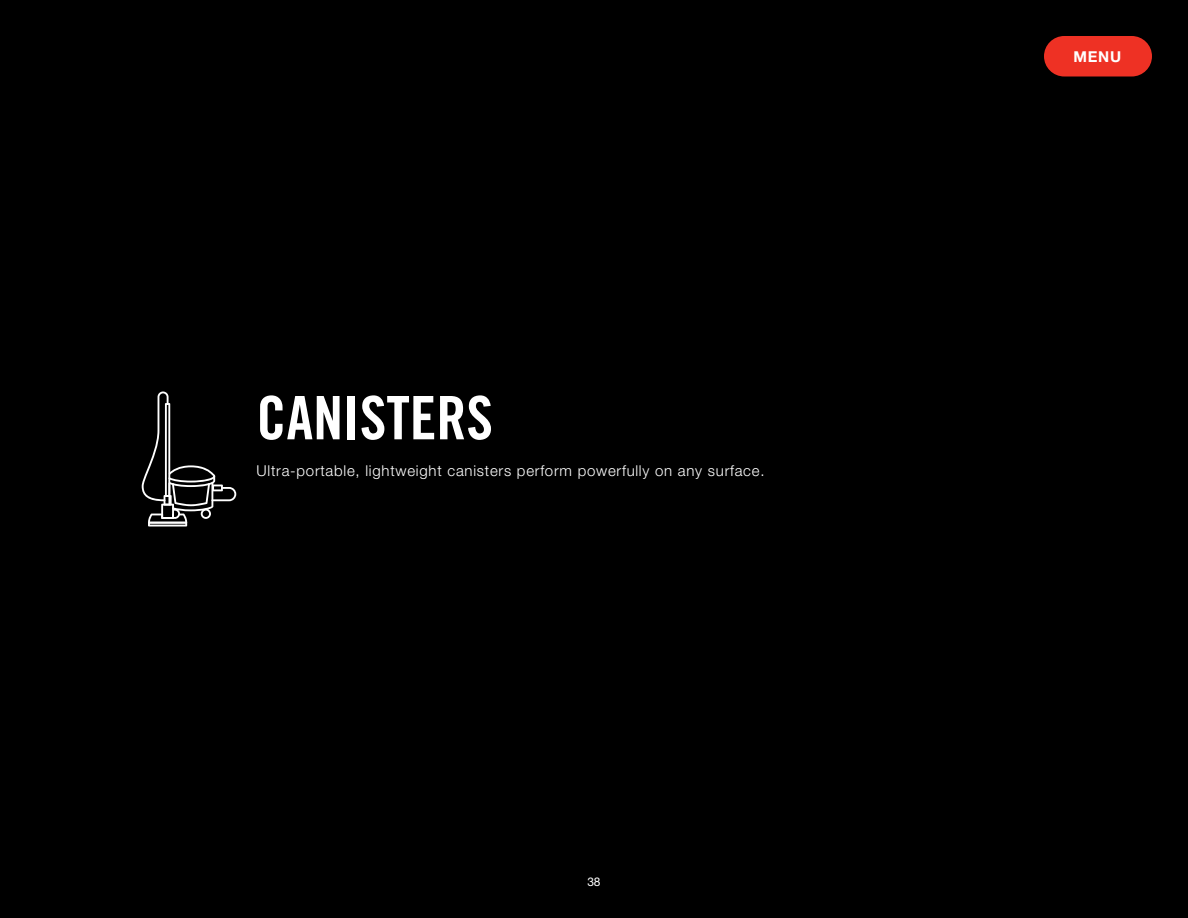
<style>
.page{position:relative;width:1188px;height:918px;background:#000}
.page>*{position:absolute;margin:0;border:0;box-sizing:border-box;transform-origin:0 0}
.t1{font:60px "Trade Gothic LT Std Bd Cn 20";color:#fff}
.t2{font:300 15px "Helvetica Neue LT Std";letter-spacing:.05em;color:#fff}
.t3{font:700 15px "Helvetica Neue LT Std";color:#fff}
.t4{font:12px "Helvetica Neue LT Std";color:#fff}
</style>
<div class="page">
<svg style="left:142px;top:391px;width:94px;height:135px"></svg>
<div style="left:1044px;top:36px;width:108px;height:40px;background:#ee3124;border-radius:20px"></div>
<h1 class="t1" style="left:256px;top:381px;width:238px">CANISTERS</h1>
<p class="t2" style="left:256px;top:461px;width:510px">Ultra-portable, lightweight canisters perform powerfully on any surface.</p>
<p class="t4" style="left:587px;top:875px;width:15px">38</p>
<p class="t3" style="left:1073px;top:47px;width:49px">MENU</p>
</div>
